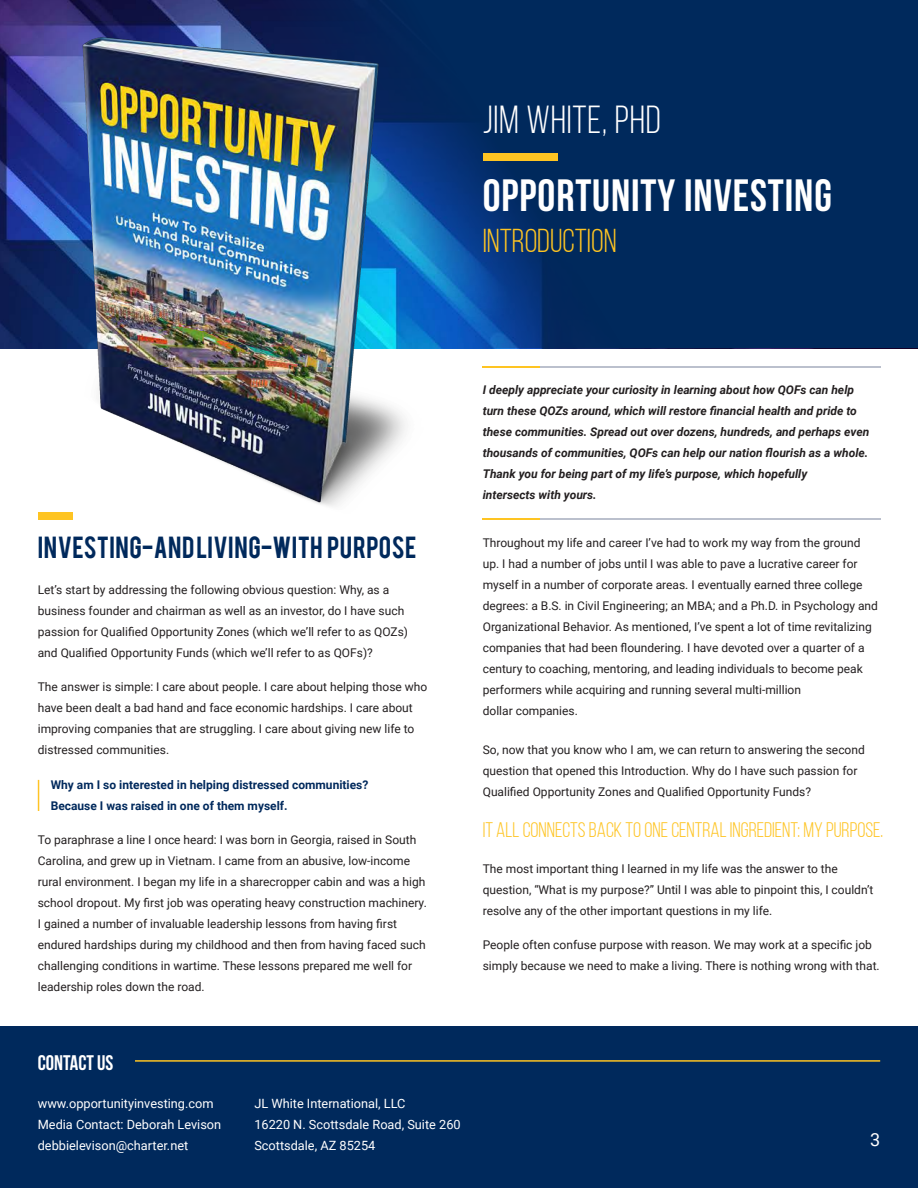
<style>
.page{position:relative;width:918px;height:1188px;background:#fff}
.page>*{position:absolute;margin:0;border:0;box-sizing:border-box;transform-origin:0 0}
.t1{font:700 45px "Bebas Neue";letter-spacing:.02em;color:#fff}
.t2{font:39px "Bebas Neue";letter-spacing:.02em;color:#fff}
.t3{font:33px "Bebas Neue";color:#fec422}
.t4{font:24px "Bebas";letter-spacing:.02em;color:#00295c}
.t5{font:21px "Bebas Neue";color:#fec422}
.t6{font:700 21px "Bebas Neue";color:#fff}
.t7{font:18px "Roboto";color:#fff}
.t8{font:12.75px/21px "Roboto";color:#fff}
.t9{font:12px/21px "Roboto";color:#231f20}
.t10{font:italic 700 12px/21px "Roboto";color:#231f20}
.t11{font:700 12px/21px "Roboto";color:#00295c}
</style>
<div class="page">
<div style="left:0;top:1026px;width:918px;height:162px;background:#00295c"></div>
<hr style="left:135px;top:1060px;width:745px;height:2px;background:#fec422">
<div style="left:0;top:0;width:918px;height:348px;background:#00295c"></div>
<img style="left:0;top:0;width:652px;height:520px">
<div style="left:38px;top:512px;width:34px;height:7px;background:#fec422"></div>
<hr style="left:38px;top:780px;width:1px;height:31px;background:#ffc425">
<hr style="left:540px;top:367px;width:340px;height:1px;background:#1b2e5a">
<hr style="left:483px;top:367px;width:57px;height:1px;background:#fec422">
<hr style="left:540px;top:518px;width:340px;height:2px;background:#1b2e5a">
<hr style="left:483px;top:518px;width:57px;height:2px;background:#fec422">
<p class="t2" style="left:483px;top:99px;width:180px">JIM WHITE, PHD</p>
<p class="t1" style="left:483px;top:171px;width:351px">OPPORTUNITY INVESTING</p>
<p class="t3" style="left:483px;top:223px;width:135px">INTRODUCTION</p>
<p class="t4" style="left:38px;top:530px;width:380px">INVESTING-AND LIVING-WITH PURPOSE</p>
<p class="t9" style="left:38px;top:578px;width:372px">Let’s start by addressing the following obvious question: Why, as a business founder and chairman as well as an investor, do I have such passion for Qualified Opportunity Zones (which we’ll refer to as QOZs) and Qualified Opportunity Funds (which we’ll refer to as QOFs)?</p>
<p class="t9" style="left:38px;top:676px;width:391px">The answer is simple: I care about people. I care about helping those who have been dealt a bad hand and face economic hardships. I care about improving companies that are struggling. I care about giving new life to distressed communities.</p>
<p class="t11" style="left:51px;top:774px;width:319px">Why am I so interested in helping distressed communities?<br>Because I was raised in one of them myself.</p>
<p class="t9" style="left:38px;top:829px;width:391px">To paraphrase a line I once heard: I was born in Georgia, raised in South Carolina, and grew up in Vietnam. I came from an abusive, low-income rural environment. I began my life in a sharecropper cabin and was a high school dropout. My first job was operating heavy construction machinery.<br>I gained a number of invaluable leadership lessons from having first endured hardships during my childhood and then from having faced such challenging conditions in wartime. These lessons prepared me well for leadership roles down the road.</p>
<p class="t10" style="left:483px;top:378px;width:388px">I deeply appreciate your curiosity in learning about how QOFs can help turn these QOZs around, which will restore financial health and pride to these communities. Spread out over dozens, hundreds, and perhaps even thousands of communities, QOFs can help our nation flourish as a whole.<br>Thank you for being part of my life’s purpose, which hopefully<br>intersects with yours.</p>
<p class="t9" style="left:483px;top:532px;width:397px">Throughout my life and career I’ve had to work my way from the ground up. I had a number of jobs until I was able to pave a lucrative career for myself in a number of corporate areas. I eventually earned three college degrees: a B.S. in Civil Engineering; an MBA; and a Ph.D. in Psychology and Organizational Behavior. As mentioned, I’ve spent a lot of time revitalizing companies that had been floundering. I have devoted over a quarter of a century to coaching, mentoring, and leading individuals to become peak performers while acquiring and running several multi-million<br>dollar companies.</p>
<p class="t9" style="left:483px;top:739px;width:384px">So, now that you know who I am, we can return to answering the second question that opened this Introduction. Why do I have such passion for<br>Qualified Opportunity Zones and Qualified Opportunity Funds?</p>
<p class="t5" style="left:483px;top:819px;width:402px">IT ALL CONNECTS BACK TO ONE CENTRAL INGREDIENT: MY PURPOSE.</p>
<p class="t9" style="left:483px;top:858px;width:392px">The most important thing I learned in my life was the answer to the question, “What is my purpose?” Until I was able to pinpoint this, I couldn’t resolve any of the other important questions in my life.</p>
<p class="t9" style="left:483px;top:934px;width:399px">People often confuse purpose with reason. We may work at a specific job simply because we need to make a living. There is nothing wrong with that.</p>
<h3 class="t6" style="left:38px;top:1051px;width:77px">CONTACT US</h3>
<p class="t8" style="left:38px;top:1093px;width:177px">www.opportunityinvesting.com</p>
<p class="t8" style="left:38px;top:1114px;width:185px">Media Contact: Deborah Levison</p>
<p class="t8" style="left:38px;top:1135px;width:152px">debbielevison@charter.net</p>
<p class="t8" style="left:254px;top:1093px;width:208px">JL White International, LLC<br>16220 N. Scottsdale Road, Suite 260<br>Scottsdale, AZ 85254</p>
<p class="t7" style="left:870px;top:1127px;width:12px">3</p>
</div>
